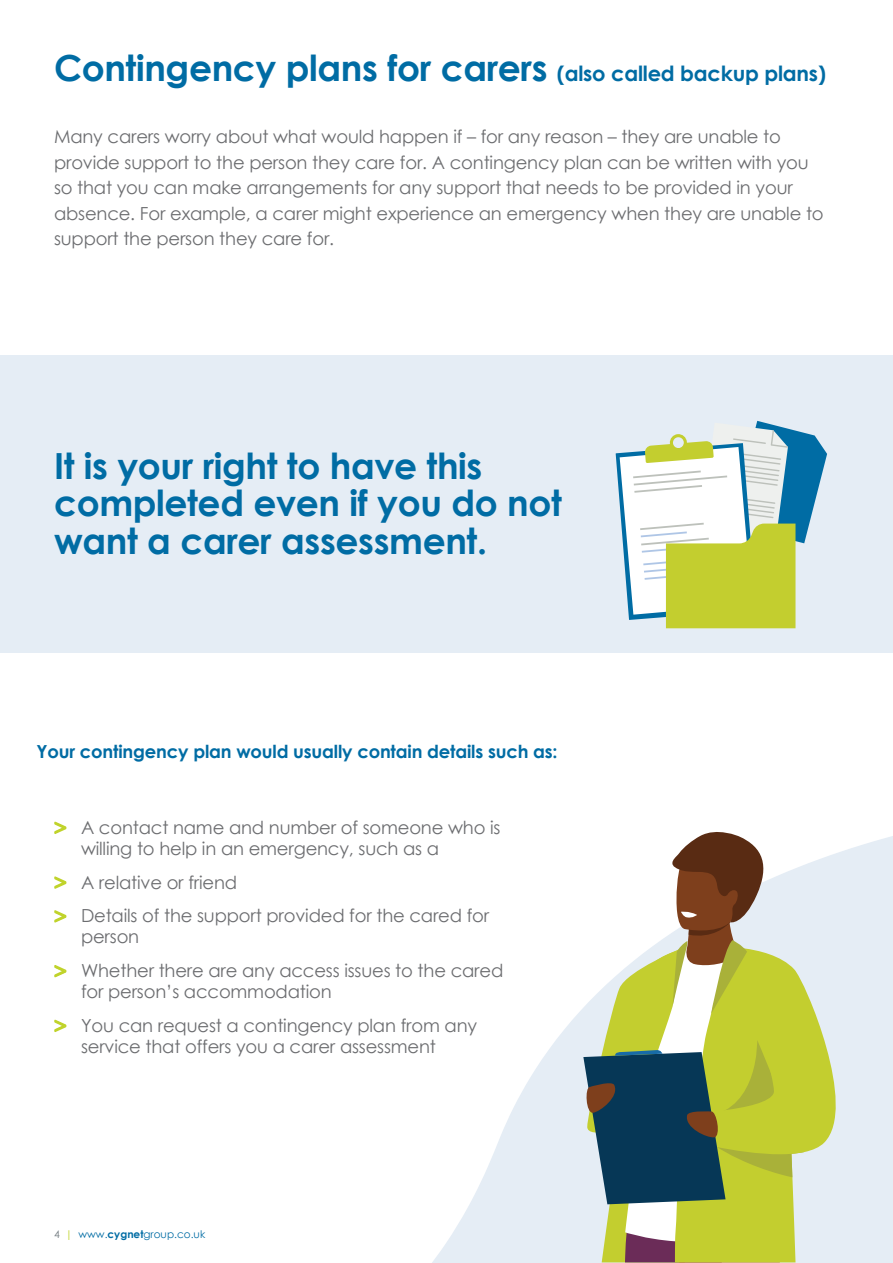
<style>
.page{position:relative;width:893px;height:1263px;background:#fff}
.page>*{position:absolute;margin:0;border:0;box-sizing:border-box;transform-origin:0 0}
.t1{font:700 36px/37.5px "Century Gothic";letter-spacing:-.01em;color:#006ca4}
.t2{font:18px/25.5px "Century Gothic";letter-spacing:-.01em;color:#6c6d70}
.t3{font:700 18px "Century Gothic";letter-spacing:-.01em;color:#006ca4}
.t4{font:10.5px "Century Gothic";color:#006ca4}
.s1{font-size:21px}
.s2{font-size:21px;color:#c0d32b}
.s3{color:#767f84}
.s4{color:#c0d32b}
.s5{font-weight:700}
</style>
<div class="page">
<hr style="left:892px;top:355px;width:1px;height:908px;background:#e5edf5">
<svg style="left:432px;top:830px;width:461px;height:433px"></svg>
<div style="left:0;top:355px;width:893px;height:297px;background:#e5edf5"></div>
<svg style="left:616px;top:421px;width:211px;height:207px"></svg>
<svg style="left:583px;top:830px;width:276px;height:432px"></svg>
<h1 class="t1" style="left:54px;top:48px;width:773px">Contingency plans for carers <span class="s1">(also called backup plans)</span></h1>
<p class="t2" style="left:54px;top:124px;width:771px">Many carers worry about what would happen if – for any reason – they are unable to provide support to the person they care for. A contingency plan can be written with you so that you can make arrangements for any support that needs to be provided in your absence. For example, a carer might experience an emergency when they are unable to support the person they care for.</p>
<h1 class="t1" style="left:54px;top:445px;width:509px">It is your right to have this completed even if you do not want a carer assessment.</h1>
<p class="t3" style="left:37px;top:738px;width:523px">Your contingency plan would usually contain details such as:</p>
<p class="t2" style="left:81px;top:817px;width:421px;line-height:21px;text-indent:-27px"><span class="s2">&gt;</span> A contact name and number of someone who is willing to help in an emergency, such as a</p>
<p class="t2" style="left:54px;top:865px;width:437px;line-height:33.8px"><span class="s2">&gt;</span> A relative or friend<br><span class="s2">&gt;</span> Details of the support provided for the cared for</p>
<p class="t2" style="left:54px;top:920px;width:451px;line-height:33.8px;text-indent:27px">person<br><span class="s2">&gt;</span> Whether there are any access issues to the cared</p>
<p class="t2" style="left:54px;top:974px;width:425px;line-height:33.8px;text-indent:27px">for person’s accommodation<br><span class="s2">&gt;</span> You can request a contingency plan from any</p>
<p class="t2" style="left:81px;top:1033px;width:356px">service that offers you a carer assessment</p>
<p class="t4" style="left:54px;top:1227px;width:153px"><span class="s3">4</span> <span class="s4">|</span> www.<span class="s5">cygnet</span>group.co.uk</p>
</div>
